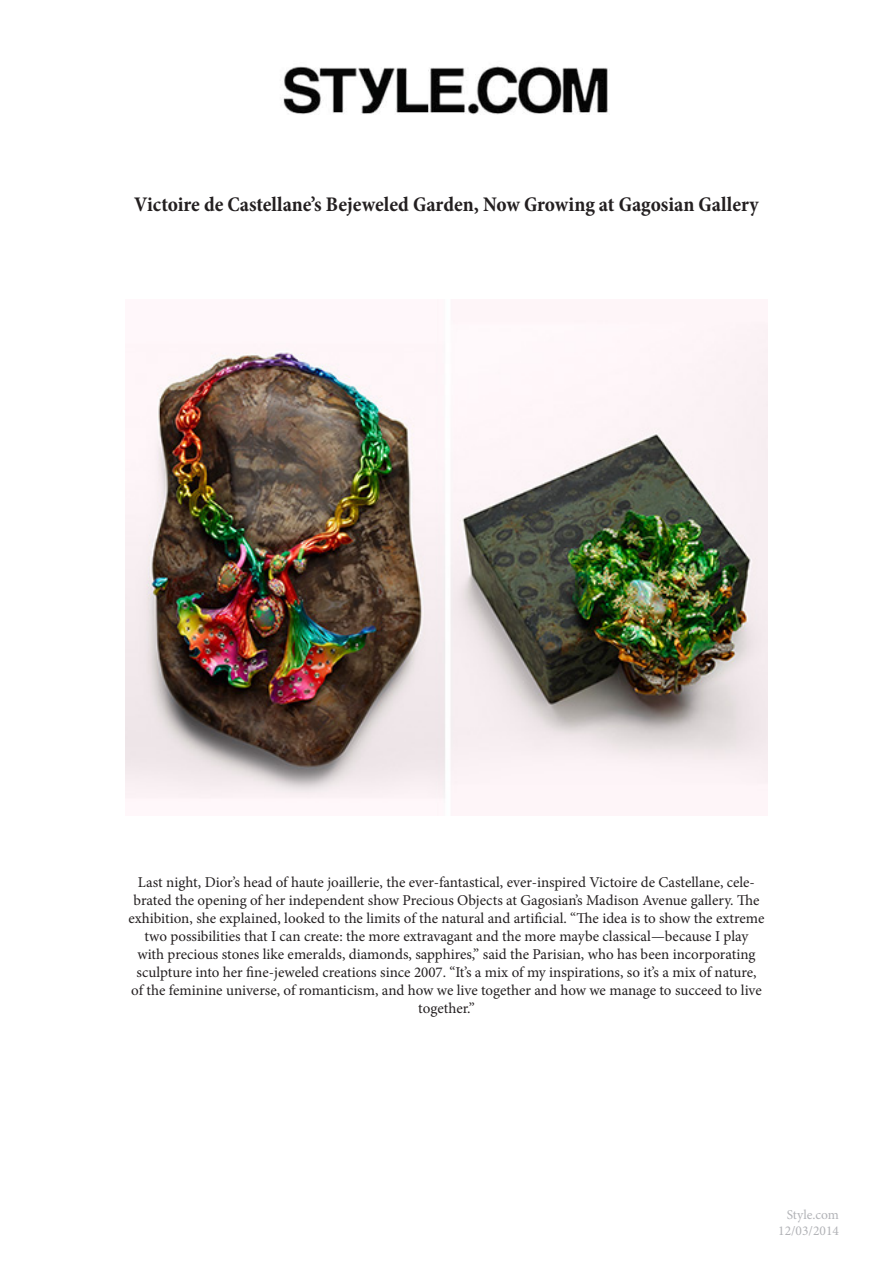
<style>
.page{position:relative;width:893px;height:1263px;background:#fff}
.page>*{position:absolute;margin:0;border:0;box-sizing:border-box;transform-origin:0 0}
.t1{font:700 condensed 21px "Minion Pro";color:#231f20}
.t2{font:15px/18px "Minion Pro";color:#231f20;text-align:center}
.t3{font:13.5px "Minion Pro";color:#b2b3b7}
</style>
<div class="page">
<img style="left:283px;top:66px;width:325px;height:49px">
<img style="left:126px;top:320px;width:641px;height:479px">
<p class="t1" style="left:134px;top:190px;width:626px">Victoire de Castellane’s Bejeweled Garden, Now Growing at Gagosian Gallery</p>
<p class="t2" style="left:128px;top:873px;width:638px">Last night, Dior’s head of haute joaillerie, the ever-fantastical, ever-inspired Victoire de Castellane, cele&shy;brated the opening of her independent show Precious Objects at Gagosian’s Madison Avenue gallery. The exhibition, she explained, looked to the limits of the natural and artificial. “The idea is to show the extreme two possibilities that I can create: the more extravagant and the more maybe classical—because I play<br>with precious stones like emeralds, diamonds, sapphires,” said the Parisian, who has been incorporating sculpture into her fine-jeweled creations since 2007. “It’s a mix of my inspirations, so it’s a mix of nature,<br>of the feminine universe, of romanticism, and how we live together and how we manage to succeed to live together.”</p>
<p class="t3" style="left:787px;top:1205px;width:54px">Style.com</p>
<p class="t3" style="left:778px;top:1221px;width:62px">12/03/2014</p>
</div>
